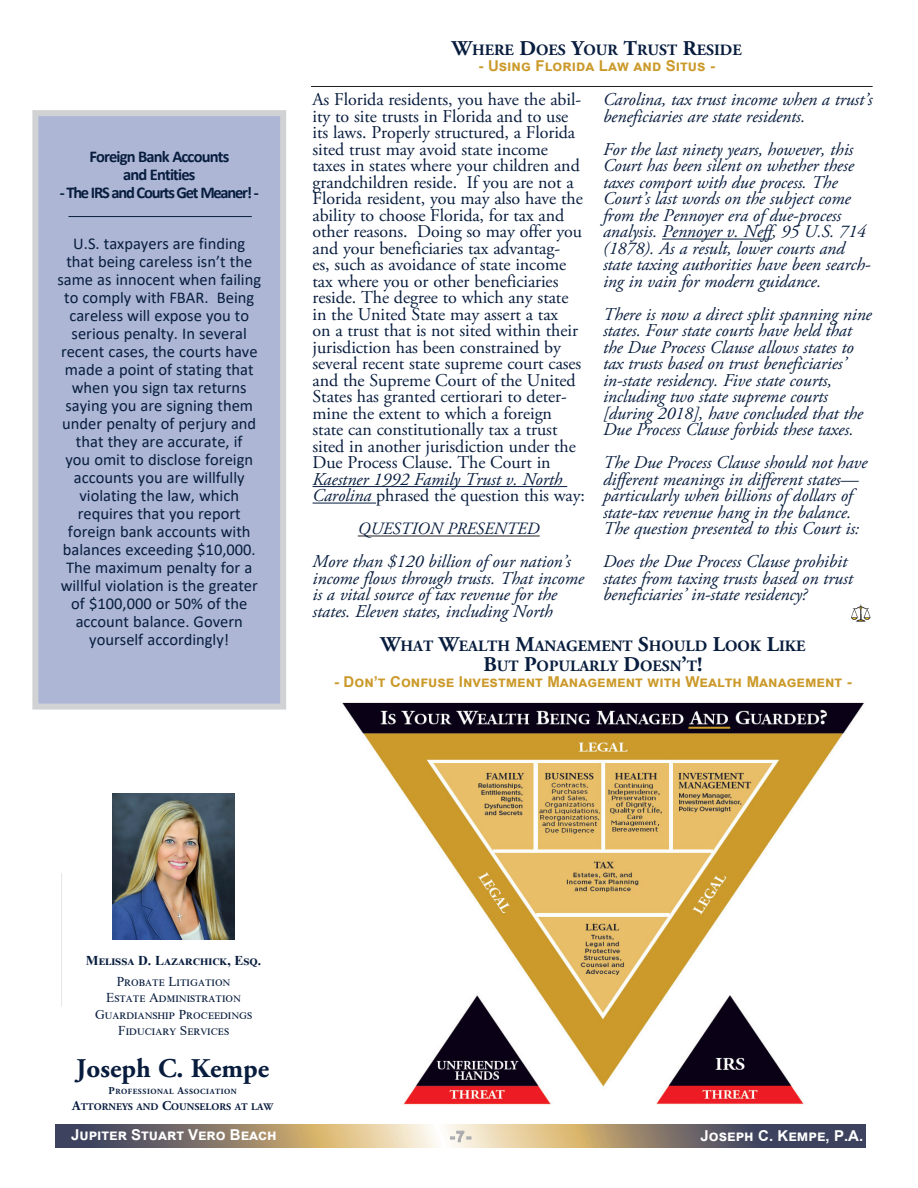
<style>
.page{position:relative;width:918px;height:1188px;background:#fff}
.page>*{position:absolute;margin:0;border:0;box-sizing:border-box;transform-origin:0 0}
.t1{font:700 27px "Adobe Garamond Pro";color:#081d3e}
.t2{font:italic 18px/16.5px "Adobe Garamond Pro";letter-spacing:-.005em;color:#081d3e}
.t3{font:18px/16.5px "Adobe Garamond Pro";letter-spacing:-.005em;color:#081d3e}
.t4{font:italic 17.25px "Adobe Garamond Pro";letter-spacing:-.005em;color:#081d3e}
.t5{font:16.5px/18px "Calibri";color:#081d3e;text-align:center}
.t6{font:700 16.5px "Calibri";letter-spacing:-.05em;color:#081d3e}
.t7{font:700 16.5px "Calibri";letter-spacing:-.075em;color:#081d3e}
.t8{font:700 15.75px "Adobe Garamond Pro";color:#081d3e}
.t9{font:700 15px "Arial";color:#cb9a2b}
.t10{font:700 15px "Arial";color:#fff}
.t11{font:700 15px "Arial";color:#a8a9ad}
.t12{font:13.5px "Times New Roman";letter-spacing:.075em;color:#081d3e}
.t13{font:700 13.5px "Times New Roman";letter-spacing:.03em;color:#081d3e}
.t14{font:13.5px "Times New Roman";letter-spacing:.005em;color:#081d3e}
.t15{font:700 10.2px "Adobe Garamond Pro";color:#081d3e}
.t16{font:700 7.8px "Adobe Garamond Pro";letter-spacing:.065em;color:#081d3e}
.s1{font-size:21px}
.s2{font-style:italic}
.s3{font-size:10.5px}
.s4{font-size:13.5px}
</style>
<div class="page">
<svg style="left:55px;top:1124px;width:810px;height:23px;background:#988b7b"></svg>
<svg style="left:450px;top:1130px;width:21px;height:13px"></svg>
<hr style="left:61px;top:873px;width:1px;height:134px;background:#e6e7e9">
<img style="left:113px;top:793px;width:121px;height:147px">
<div style="left:35px;top:113px;width:248px;height:594px;background:#adb6d5"></div>
<div style="left:32px;top:110px;width:254px;height:600px;border:6px solid #d1d2d4"></div>
<hr style="left:68px;top:216px;width:184px;height:1px;background:#081d3e">
<img style="left:342px;top:702px;width:522px;height:403px">
<hr style="left:311px;top:86px;width:562px;height:1px;background:#231f20">
<hr style="left:313px;top:486px;width:254px;height:1px;background:#081d3e">
<hr style="left:313px;top:503px;width:63px;height:1px;background:#081d3e">
<hr style="left:358px;top:536px;width:182px;height:1px;background:#231f20">
<hr style="left:662px;top:239px;width:110px;height:1px;background:#081d3e">
<img style="left:851px;top:604px;width:20px;height:18px">
<p class="t6" style="left:89px;top:144px;width:141px">Foreign Bank Accounts</p>
<p class="t6" style="left:123px;top:162px;width:74px">and Entities</p>
<p class="t7" style="left:60px;top:180px;width:201px">- The IRS and Courts Get Meaner! -</p>
<p class="t5" style="left:57px;top:234px;width:205px">U.S. taxpayers are finding<br>that being careless isn’t the same as innocent when failing to comply with FBAR. Being careless will expose you to serious penalty. In several recent cases, the courts have made a point of stating that when you sign tax returns saying you are signing them under penalty of perjury and that they are accurate, if<br>you omit to disclose foreign accounts you are willfully violating the law, which requires that you report foreign bank accounts with balances exceeding $10,000.<br>The maximum penalty for a willful violation is the greater of $100,000 or 50% of the account balance. Govern yourself accordingly!</p>
<p class="t8" style="left:452px;top:40px;width:291px"><span class="s1">W</span>HERE <span class="s1">D</span>OES <span class="s1">Y</span>OUR <span class="s1">T</span>RUST <span class="s1">R</span>ESIDE</p>
<p class="t9" style="left:479px;top:55px;width:238px">- Using Florida Law and Situs -</p>
<p class="t3" style="left:313px;top:92px;width:274px">As Florida residents, you have the abil&shy;ity to site trusts in Florida and to use its laws. Properly structured, a Florida sited trust may avoid state income taxes in states where your children and grandchildren reside. If you are not a Florida resident, you may also have the ability to choose Florida, for tax and other reasons. Doing so may offer you and your beneficiaries tax advantag-<br>es, such as avoidance of state income tax where you or other beneficiaries reside. The degree to which any state in the United State may assert a tax<br>on a trust that is not sited within their jurisdiction has been constrained by several recent state supreme court cases and the Supreme Court of the United States has granted certiorari to deter&shy;mine the extent to which a foreign state can constitutionally tax a trust sited in another jurisdiction under the Due Process Clause. The Court in <span class="s2">Kaestner 1992 Family Trust v. North Carolina</span> phrased the question this way:</p>
<p class="t4" style="left:358px;top:518px;width:183px">QUESTION PRESENTED</p>
<p class="t2" style="left:313px;top:554px;width:273px">More than $120 billion of our nation’s income flows through trusts. That income is a vital source of tax revenue for the states. Eleven states, including North</p>
<p class="t2" style="left:603px;top:92px;width:271px">Carolina, tax trust income when a trust’s beneficiaries are state residents.</p>
<p class="t2" style="left:603px;top:141px;width:269px">For the last ninety years, however, this Court has been silent on whether these taxes comport with due process. The Court’s last words on the subject come from the Pennoyer era of due-process analysis. Pennoyer v. Neff, 95 U.S. 714 (1878). As a result, lower courts and state taxing authorities have been search&shy;ing in vain for modern guidance.</p>
<p class="t2" style="left:603px;top:306px;width:270px">There is now a direct split spanning nine states. Four state courts have held that the Due Process Clause allows states to tax trusts based on trust beneficiaries’ in-state residency. Five state courts, including two state supreme courts [during 2018], have concluded that the Due Process Clause forbids these taxes.</p>
<p class="t2" style="left:603px;top:455px;width:266px">The Due Process Clause should not have different meanings in different states— particularly when billions of dollars of state-tax revenue hang in the balance.<br>The question presented to this Court is:</p>
<p class="t2" style="left:603px;top:554px;width:251px">Does the Due Process Clause prohibit states from taxing trusts based on trust beneficiaries’ in-state residency?</p>
<p class="t8" style="left:380px;top:637px;width:427px"><span class="s1">W</span>HAT <span class="s1">W</span>EALTH <span class="s1">M</span>ANAGEMENT <span class="s1">S</span>HOULD <span class="s1">L</span>OOK <span class="s1">L</span>IKE</p>
<p class="t8" style="left:483px;top:657px;width:221px"><span class="s1">B</span>UT <span class="s1">P</span>OPULARLY <span class="s1">D</span>OESN<span class="s1">’</span>T<span class="s1">!</span></p>
<p class="t9" style="left:334px;top:671px;width:519px">- Don’t Confuse Investment Management with Wealth Management -</p>
<p class="t13" style="left:86px;top:950px;width:177px">Melissa D. Lazarchick, Esq.</p>
<p class="t12" style="left:117px;top:972px;width:114px">Probate Litigation</p>
<p class="t12" style="left:106px;top:988px;width:135px">Estate Administration</p>
<p class="t12" style="left:95px;top:1005px;width:159px">Guardianship Proceedings</p>
<p class="t14" style="left:118px;top:1021px;width:112px">Fiduciary Services</p>
<p class="t1" style="left:76px;top:1053px;width:194px">Joseph C. Kempe</p>
<p class="t16" style="left:109px;top:1087px;width:130px"><span class="s3">P</span>ROFESSIONAL <span class="s3">A</span>SSOCIATION</p>
<p class="t15" style="left:72px;top:1101px;width:202px"><span class="s4">A</span>TTORNEYS AND <span class="s4">C</span>OUNSELORS AT LAW</p>
<p class="t10" style="left:71px;top:1124px;width:207px">Jupiter Stuart Vero Beach</p>
<p class="t11" style="left:450px;top:1126px;width:23px">-7-</p>
<p class="t10" style="left:701px;top:1125px;width:164px">Joseph C. Kempe, P.A.</p>
</div>
